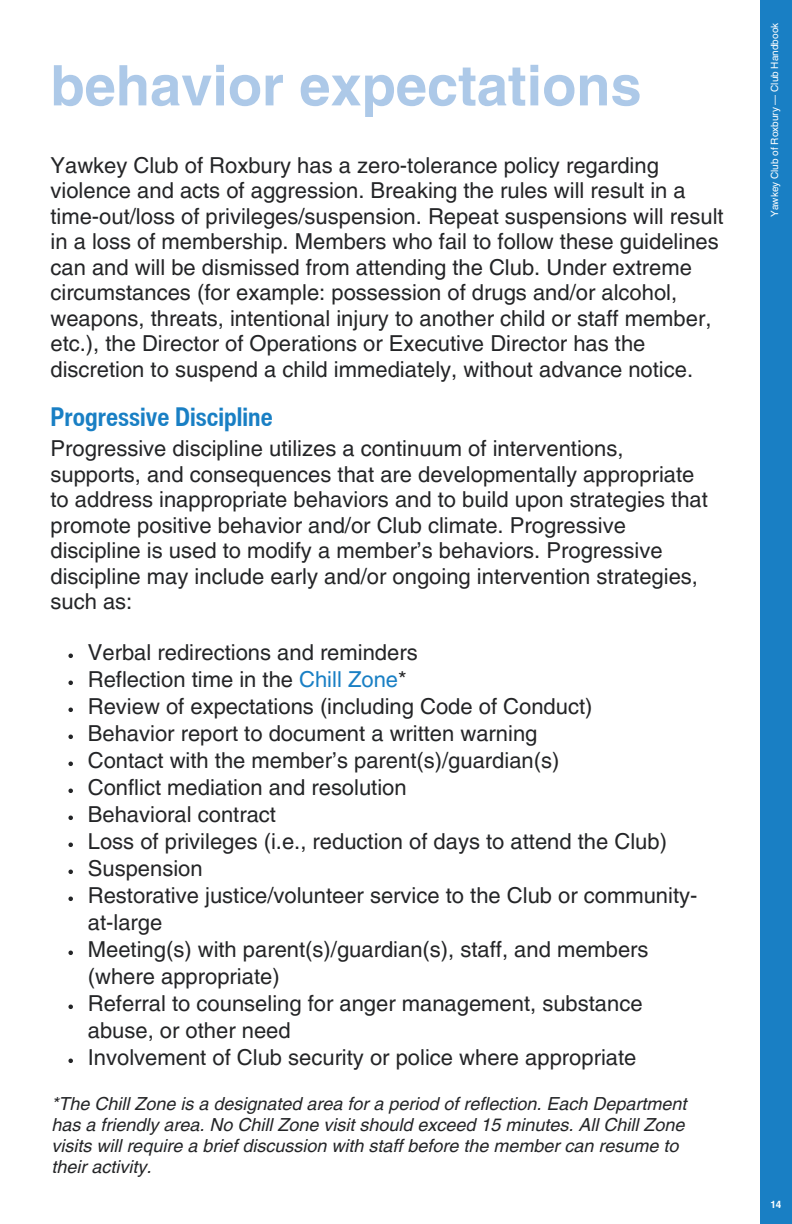
<style>
.page{position:relative;width:792px;height:1224px;background:#fff}
.page>*{position:absolute;margin:0;border:0;box-sizing:border-box;transform-origin:0 0}
.t1{font:700 56px "Helvetica LT Pro";color:#adc9e8}
.t2{font:700 condensed 26px "Helvetica Now Text";color:#197fc4}
.t3{font:22px/25.6px "Helvetica LT Pro";color:#242527}
.t4{font:italic 18px/21px "Helvetica LT Pro";color:#242527}
.t5{font:10px "Helvetica LT Pro";color:#fff}
.t6{font:700 10px "Helvetica LT Pro";color:#fff}
.s1{color:#197fc4}
</style>
<div class="page">
<svg style="left:68px;top:654px;width:5px;height:4px"></svg>
<svg style="left:68px;top:681px;width:5px;height:4px"></svg>
<svg style="left:68px;top:708px;width:5px;height:4px"></svg>
<svg style="left:68px;top:735px;width:5px;height:4px"></svg>
<svg style="left:68px;top:762px;width:5px;height:4px"></svg>
<svg style="left:68px;top:789px;width:5px;height:4px"></svg>
<svg style="left:68px;top:816px;width:5px;height:4px"></svg>
<svg style="left:68px;top:843px;width:5px;height:4px"></svg>
<svg style="left:68px;top:870px;width:5px;height:4px"></svg>
<svg style="left:68px;top:897px;width:5px;height:4px"></svg>
<svg style="left:68px;top:951px;width:5px;height:4px"></svg>
<svg style="left:68px;top:1005px;width:5px;height:4px"></svg>
<svg style="left:68px;top:1059px;width:5px;height:4px"></svg>
<div style="left:760px;top:0;width:32px;height:1224px;background:#197fc4"></div>
<h1 class="t1" style="left:50px;top:65px;width:593px">behavior expectations</h1>
<h3 class="t3" style="left:50px;top:154px;width:675px">Yawkey Club of Roxbury has a zero-tolerance policy regarding violence and acts of aggression. Breaking the rules will result in a time-out/loss of privileges/suspension. Repeat suspensions will result in a loss of membership. Members who fail to follow these guidelines can and will be dismissed from attending the Club. Under extreme circumstances (for example: possession of drugs and/or alcohol, weapons, threats, intentional injury to another child or staff member, etc.), the Director of Operations or Executive Director has the discretion to suspend a child immediately, without advance notice.</h3>
<h2 class="t2" style="left:50px;top:397px;width:224px">Progressive Discipline</h2>
<h3 class="t3" style="left:50px;top:438px;width:659px">Progressive discipline utilizes a continuum of interventions, supports, and consequences that are developmentally appropriate to address inappropriate behaviors and to build upon strategies that promote positive behavior and/or Club climate. Progressive discipline is used to modify a member’s behaviors. Progressive discipline may include early and/or ongoing intervention strategies, such as:</h3>
<p class="t3" style="left:88px;top:641px;width:331px">Verbal redirections and reminders</p>
<p class="t3" style="left:88px;top:668px;width:320px">Reflection time in the <span class="s1">Chill Zone</span>*</p>
<p class="t3" style="left:88px;top:695px;width:506px">Review of expectations (including Code of Conduct)</p>
<p class="t3" style="left:88px;top:722px;width:451px">Behavior report to document a written warning</p>
<p class="t3" style="left:88px;top:749px;width:473px">Contact with the member’s parent(s)/guardian(s)</p>
<p class="t3" style="left:88px;top:776px;width:320px">Conflict mediation and resolution</p>
<p class="t3" style="left:88px;top:803px;width:190px">Behavioral contract</p>
<p class="t3" style="left:88px;top:830px;width:581px">Loss of privileges (i.e., reduction of days to attend the Club)</p>
<p class="t3" style="left:88px;top:857px;width:116px">Suspension</p>
<p class="t3" style="left:88px;top:883px;width:611px;line-height:27px">Restorative justice/volunteer service to the Club or community&shy;at-large</p>
<p class="t3" style="left:88px;top:937px;width:562px;line-height:27px">Meeting(s) with parent(s)/guardian(s), staff, and members (where appropriate)</p>
<p class="t3" style="left:88px;top:991px;width:556px;line-height:27px">Referral to counseling for anger management, substance abuse, or other need</p>
<p class="t3" style="left:88px;top:1046px;width:550px">Involvement of Club security or police where appropriate</p>
<h4 class="t4" style="left:51px;top:1095px;width:637px">*The Chill Zone is a designated area for a period of reflection. Each Department has a friendly area. No Chill Zone visit should exceed 15 minutes. All Chill Zone visits will require a brief discussion with staff before the member can resume to their activity.</h4>
<p class="t5" style="left:771px;top:217px;width:195px;rotate:-90deg">Yawkey Club of Roxbury — Club Handbook</p>
<p class="t6" style="left:770px;top:1201px;width:13px">14</p>
</div>
